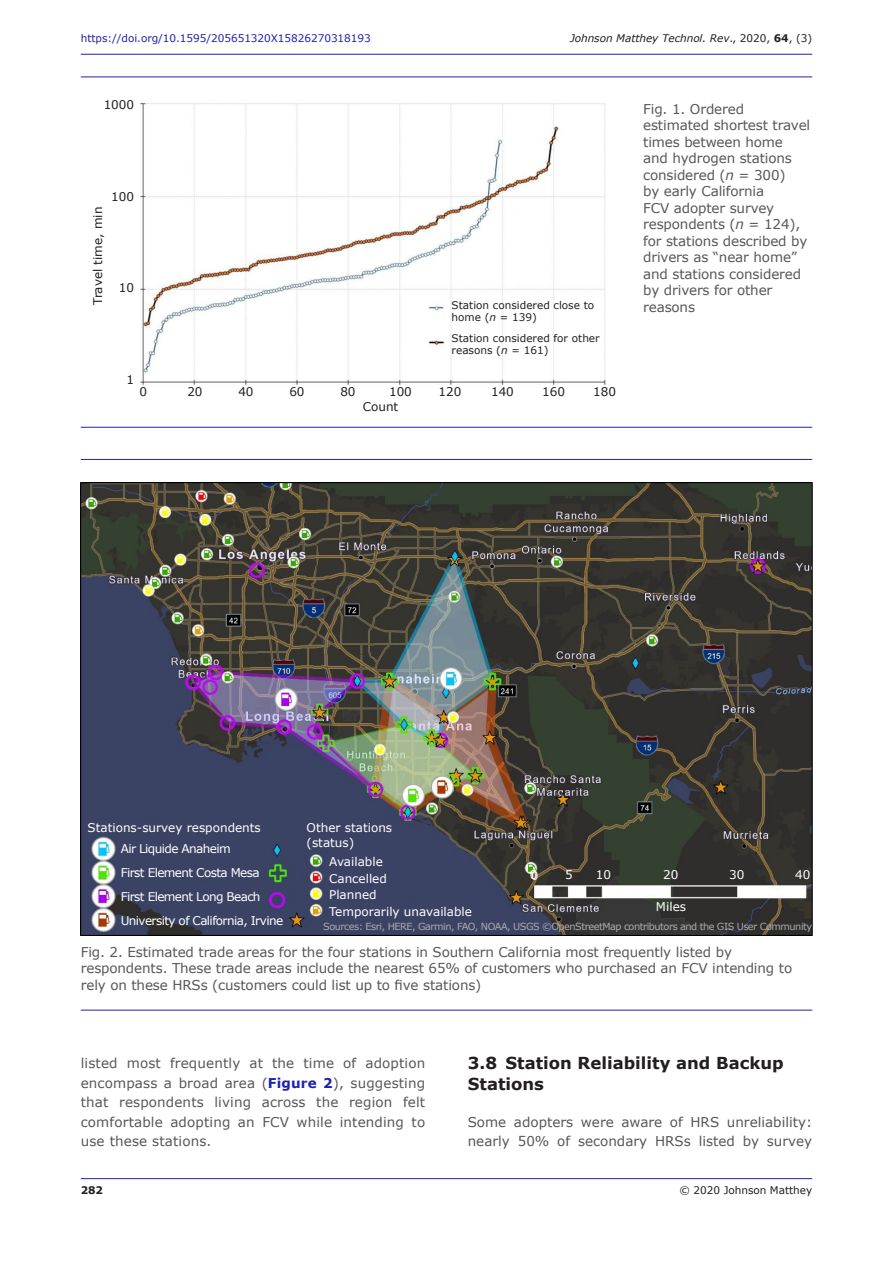
<style>
.page{position:relative;width:893px;height:1263px;background:#fff}
.page>*{position:absolute;margin:0;border:0;box-sizing:border-box;transform-origin:0 0}
.Bodytext_subhead_2{font:700 16.5px/21px "Verdana";color:#231f20}
.Captions_for_pic_drg{font:13.5px/16.5px "Verdana";letter-spacing:-.01em;color:#575756}
.Bodytext_fullout{font:13.5px/19.5px "Verdana";color:#575756;text-align:justify}
._22_figure_annotatio{font:12px "Verdana";color:#fff}
._22_figure_annotatio-2{font:12px "Verdana";letter-spacing:-.05em;color:#fff}
._22_figure_annotatio-3{font:12px "Verdana";color:#231f20}
._22_figure_annotatio-4{font:10.5px/12px "Verdana";color:#231f20}
.t1{font:10.5px "Verdana";letter-spacing:-.005em;color:#1e22aa}
.t2{font:italic 10.5px "Verdana";letter-spacing:-.005em;color:#231f20}
.t3{font:700 10.5px "Verdana";color:#231f20}
._22_figure_annotatio-5{font:9.75px "Verdana";letter-spacing:-.05em;color:#ababab}
.s1{font-style:normal}
.s2{font-weight:700;font-style:normal}
.s3{font-style:italic}
.s4{font-weight:700;color:#1e22aa}
</style>
<div class="page">
<hr style="left:81px;top:1178px;width:731px;height:1px;background:#1e22aa">
<hr style="left:81px;top:54px;width:731px;height:1px;background:#1e22aa">
<img style="left:140px;top:103px;width:466px;height:282px">
<hr style="left:81px;top:77px;width:731px;height:1px;background:#1e22aa">
<hr style="left:81px;top:427px;width:731px;height:1px;background:#1e22aa">
<hr style="left:81px;top:1010px;width:731px;height:1px;background:#1e22aa">
<img style="left:81px;top:483px;width:731px;height:453px">
<hr style="left:81px;top:459px;width:731px;height:1px;background:#1e22aa">
<p class="t1" style="left:81px;top:31px;width:291px">https://doi.org/10.1595/205651320X15826270318193</p>
<p class="t2" style="left:570px;top:31px;width:244px">Johnson Matthey Technol. Rev<span class="s1">., 2020,</span> <span class="s2">64</span><span class="s1">, (3)</span></p>
<p class="_22_figure_annotatio-3" style="left:104px;top:97px;width:32px">1000</p>
<p class="_22_figure_annotatio-3" style="left:89px;top:305px;width:99px;rotate:-90deg">Travel time, min</p>
<p class="_22_figure_annotatio-3" style="left:111px;top:188px;width:24px">100</p>
<p class="_22_figure_annotatio-3" style="left:119px;top:280px;width:17px">10</p>
<p class="_22_figure_annotatio-3" style="left:127px;top:371px;width:9px">1</p>
<p class="_22_figure_annotatio-4" style="left:452px;top:299px;width:144px">Station considered close to home (<span class="s3">n</span> = 139)</p>
<p class="_22_figure_annotatio-4" style="left:452px;top:332px;width:150px">Station considered for other reasons (<span class="s3">n</span> = 161)</p>
<p class="_22_figure_annotatio-3" style="left:139px;top:383px;width:9px">0</p>
<p class="_22_figure_annotatio-3" style="left:187px;top:383px;width:17px">20</p>
<p class="_22_figure_annotatio-3" style="left:238px;top:383px;width:17px">40</p>
<p class="_22_figure_annotatio-3" style="left:289px;top:383px;width:17px">60</p>
<p class="_22_figure_annotatio-3" style="left:340px;top:383px;width:17px">80</p>
<p class="_22_figure_annotatio-3" style="left:389px;top:383px;width:24px">100</p>
<p class="_22_figure_annotatio-3" style="left:439px;top:383px;width:24px">120</p>
<p class="_22_figure_annotatio-3" style="left:491px;top:383px;width:24px">140</p>
<p class="_22_figure_annotatio-3" style="left:542px;top:383px;width:24px">160</p>
<p class="_22_figure_annotatio-3" style="left:593px;top:383px;width:24px">180</p>
<p class="_22_figure_annotatio-3" style="left:363px;top:398px;width:37px">Count</p>
<p class="Captions_for_pic_drg" style="left:643px;top:101px;width:169px">Fig. 1. Ordered estimated shortest travel times between home and hydrogen stations considered (<span class="s3">n</span> = 300)<br>by early California<br>FCV adopter survey respondents (<span class="s3">n</span> = 124), for stations described by drivers as “near home” and stations considered by drivers for other reasons</p>
<p class="_22_figure_annotatio" style="left:88px;top:819px;width:175px">Stations-survey respondents</p>
<p class="_22_figure_annotatio" style="left:307px;top:819px;width:87px">Other stations</p>
<p class="_22_figure_annotatio" style="left:307px;top:834px;width:49px">(status)</p>
<p class="_22_figure_annotatio" style="left:329px;top:853px;width:55px">Available</p>
<p class="_22_figure_annotatio" style="left:329px;top:870px;width:59px">Cancelled</p>
<p class="_22_figure_annotatio" style="left:329px;top:886px;width:49px">Planned</p>
<p class="_22_figure_annotatio" style="left:329px;top:903px;width:144px">Temporarily unavailable</p>
<p class="_22_figure_annotatio-2" style="left:121px;top:841px;width:111px">Air Liquide Anaheim</p>
<p class="_22_figure_annotatio-2" style="left:121px;top:865px;width:140px">First Element Costa Mesa</p>
<p class="_22_figure_annotatio-2" style="left:121px;top:889px;width:141px">First Element Long Beach</p>
<p class="_22_figure_annotatio-2" style="left:121px;top:913px;width:164px">University of California, Irvine</p>
<p class="_22_figure_annotatio" style="left:530px;top:867px;width:9px">0</p>
<p class="_22_figure_annotatio" style="left:565px;top:867px;width:9px">5</p>
<p class="_22_figure_annotatio" style="left:596px;top:867px;width:17px">10</p>
<p class="_22_figure_annotatio" style="left:663px;top:867px;width:17px">20</p>
<p class="_22_figure_annotatio" style="left:729px;top:867px;width:17px">30</p>
<p class="_22_figure_annotatio" style="left:795px;top:867px;width:17px">40</p>
<p class="_22_figure_annotatio" style="left:656px;top:899px;width:32px">Miles</p>
<p class="_22_figure_annotatio-5" style="left:323px;top:919px;width:490px">Sources: Esri, HERE, Garmin, FAO, NOAA, USGS ©OpenStreetMap contributors and the GIS User Community</p>
<p class="Captions_for_pic_drg" style="left:81px;top:943px;width:713px">Fig. 2. Estimated trade areas for the four stations in Southern California most frequently listed by respondents. These trade areas include the nearest 65% of customers who purchased an FCV intending to rely on these HRSs (customers could list up to five stations)</p>
<p class="Bodytext_fullout" style="left:81px;top:1053px;width:346px">listed most frequently at the time of adoption encompass a broad area (<span class="s4">Figure 2</span>), suggesting that respondents living across the region felt comfortable adopting an FCV while intending to use these stations.</p>
<p class="Bodytext_subhead_2" style="left:468px;top:1052px;width:317px">3.8 Station Reliability and Backup<br>Stations</p>
<p class="Bodytext_fullout" style="left:468px;top:1112px;width:346px">Some adopters were aware of HRS unreliability: nearly 50% of secondary HRSs listed by survey</p>
<p class="t3" style="left:81px;top:1183px;width:24px">282</p>
<p class="_22_figure_annotatio-4" style="left:679px;top:1184px;width:134px">© 2020 Johnson Matthey</p>
</div>
